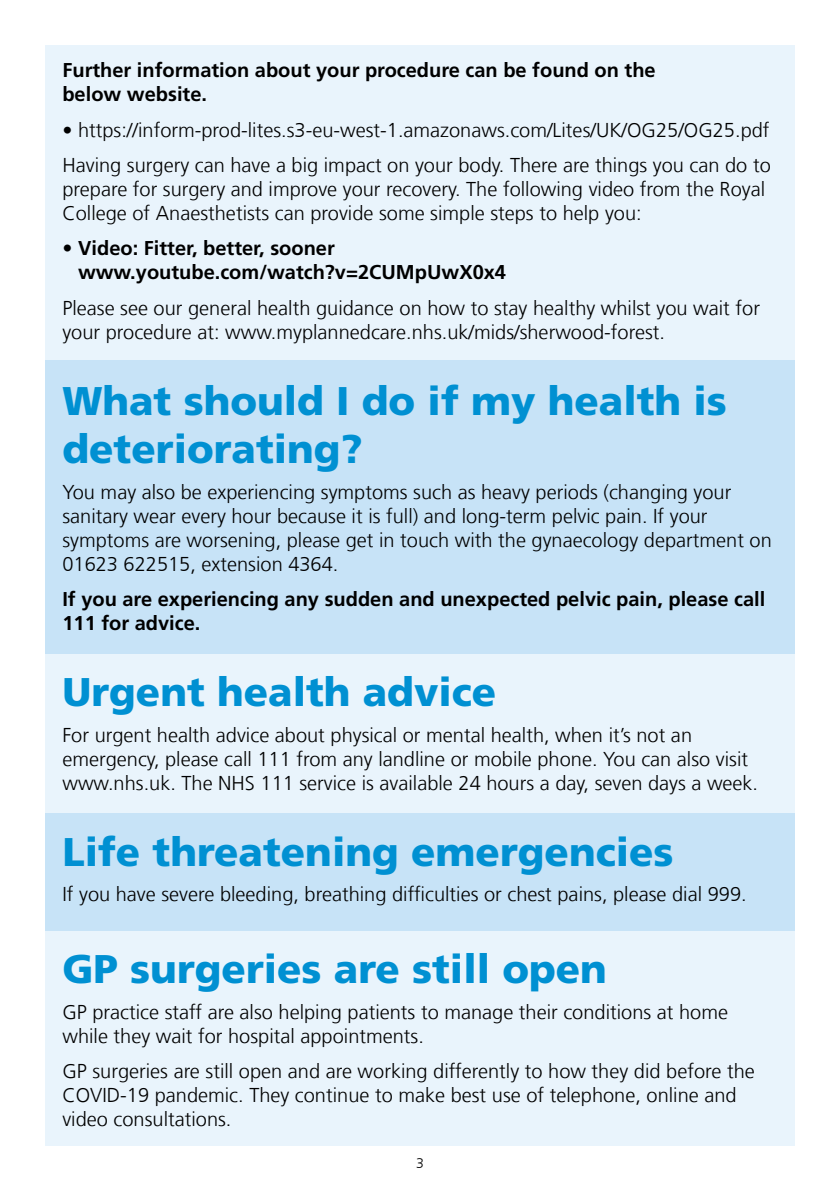
<style>
.page{position:relative;width:840px;height:1191px;background:#fff}
.page>*{position:absolute;margin:0;border:0;box-sizing:border-box;transform-origin:0 0}
.t1{font:900 40px/48px "Frutiger LT Com";color:#0090d2}
.t2{font:300 20px/24px "Frutiger LT Com";color:#000}
.t3{font:700 20px/24px "Frutiger LT Com";color:#000}
.t4{font:300 14px "Frutiger LT Com";color:#000}
</style>
<div class="page">
<div style="left:45px;top:45px;width:749px;height:1100px;background:#e9f4fc"></div>
<div style="left:45px;top:360px;width:749px;height:293px;background:#c7e3f7"></div>
<div style="left:45px;top:813px;width:749px;height:117px;background:#c7e3f7"></div>
<p class="t3" style="left:62px;top:59px;width:594px">Further information about your procedure can be found on the below website.</p>
<p class="t2" style="left:62px;top:112px;width:709px;line-height:35.4px">• https://inform-prod-lites.s3-eu-west-1.amazonaws.com/Lites/UK/OG25/OG25.pdf<br>Having surgery can have a big impact on your body. There are things you can do to</p>
<p class="t2" style="left:62px;top:177px;width:703px">prepare for surgery and improve your recovery. The following video from the Royal<br>College of Anaesthetists can provide some simple steps to help you:</p>
<p class="t3" style="left:78px;top:237px;width:429px;text-indent:-16px">• Video: Fitter, better, sooner www.youtube.com/watch?v=2CUMpUwX0x4</p>
<p class="t2" style="left:62px;top:296px;width:698px">Please see our general health guidance on how to stay healthy whilst you wait for your procedure at: www.myplannedcare.nhs.uk/mids/sherwood-forest.</p>
<h1 class="t1" style="left:62px;top:377px;width:665px">What should I do if my health is deteriorating?</h1>
<p class="t2" style="left:62px;top:480px;width:710px">You may also be experiencing symptoms such as heavy periods (changing your sanitary wear every hour because it is full) and long-term pelvic pain. If your symptoms are worsening, please get in touch with the gynaecology department on 01623 622515, extension 4364.</p>
<p class="t3" style="left:62px;top:587px;width:704px">If you are experiencing any sudden and unexpected pelvic pain, please call<br>111 for advice.</p>
<h1 class="t1" style="left:62px;top:668px;width:435px">Urgent health advice</h1>
<p class="t2" style="left:62px;top:723px;width:697px">For urgent health advice about physical or mental health, when it’s not an emergency, please call 111 from any landline or mobile phone. You can also visit www.nhs.uk. The NHS 111 service is available 24 hours a day, seven days a week.</p>
<h1 class="t1" style="left:62px;top:828px;width:612px">Life threatening emergencies</h1>
<p class="t2" style="left:62px;top:882px;width:685px">If you have severe bleeding, breathing difficulties or chest pains, please dial 999.</p>
<h1 class="t1" style="left:62px;top:945px;width:545px">GP surgeries are still open</h1>
<p class="t2" style="left:62px;top:1000px;width:666px">GP practice staff are also helping patients to manage their conditions at home while they wait for hospital appointments.</p>
<p class="t2" style="left:62px;top:1059px;width:693px">GP surgeries are still open and are working differently to how they did before the<br>COVID-19 pandemic. They continue to make best use of telephone, online and video consultations.</p>
<p class="t4" style="left:416px;top:1155px;width:9px">3</p>
</div>
